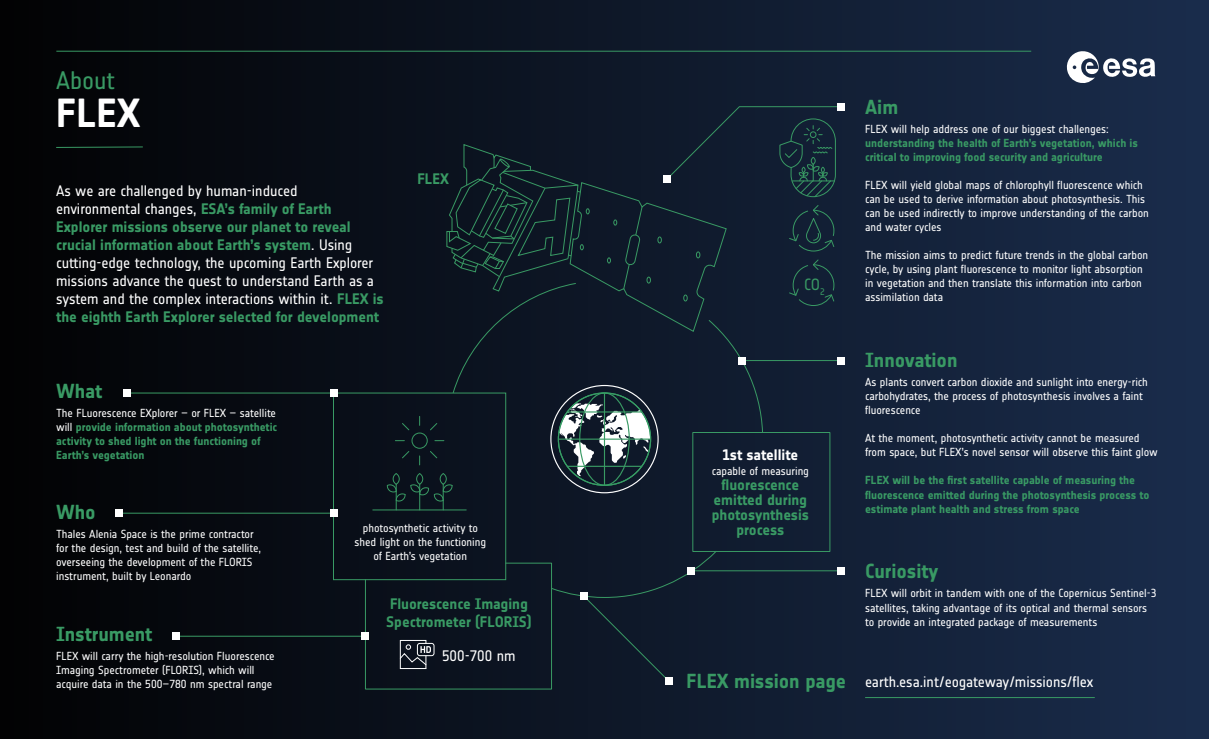
<style>
.page{position:relative;width:1209px;height:739px;background:#fff}
.page>*{position:absolute;margin:0;border:0;box-sizing:border-box;transform-origin:0 0}
.t1{font:700 40px "Notes Esa";color:#fff}
.t2{font:25px "Notes Esa";letter-spacing:-.01em;color:#399a64}
.t3{font:700 20px "Notes Esa";letter-spacing:-.005em;color:#399a64}
.t4{font:16px "Notes Esa";color:#399a64}
.t5{font:15px/18px "Notes Esa";letter-spacing:-.005em;color:#fff}
.t6{font:700 15px/15px "Notes Esa";letter-spacing:-.005em;color:#399a64;text-align:center}
.t7{font:700 15px "Notes Esa";letter-spacing:-.005em;color:#fff}
.t8{font:11.5px/14px "Notes Esa";letter-spacing:-.005em;color:#fff}
.t9{font:700 11.5px/14px "Notes Esa";letter-spacing:-.005em;color:#399a64}
.s1{font-weight:700;color:#399a64}
.s2{font-weight:400;color:#fff}
.s3{font-weight:700;font-size:20px;color:#399a64}
</style>
<div class="page">
<div style="left:0;top:0;width:1208px;height:738px;background:linear-gradient(to right,#020203,#1a2c4c)"></div>
<svg style="left:55px;top:146px;width:89px;height:2px"></svg>
<hr style="left:56px;top:51px;width:975px;height:1px;background:#399a64">
<svg style="left:1065px;top:50px;width:90px;height:34px"></svg>
<hr style="left:119px;top:512px;width:216px;height:1px;background:#399a64">
<div style="left:115px;top:509px;width:7px;height:7px;background:#fff"></div>
<hr style="left:176px;top:635px;width:189px;height:1px;background:#399a64">
<div style="left:172px;top:632px;width:7px;height:7px;background:#fff"></div>
<hr style="left:127px;top:392px;width:206px;height:1px;background:#399a64">
<div style="left:123px;top:389px;width:7px;height:7px;background:#fff"></div>
<hr style="left:865px;top:696px;width:229px;height:1px;background:#399a64">
<div style="left:692px;top:431px;width:138px;height:120px;border:1px solid #399a64"></div>
<hr style="left:373px;top:509px;width:93px;height:1px;background:#399a64">
<div style="left:330px;top:389px;width:7px;height:7px;background:#fff"></div>
<div style="left:330px;top:509px;width:7px;height:7px;background:#fff"></div>
<div style="left:362px;top:632px;width:7px;height:7px;background:#fff"></div>
<svg style="left:386px;top:106px;width:456px;height:403px;background:#121e2c"></svg>
<div style="left:837px;top:103px;width:7px;height:7px;background:#fff"></div>
<hr style="left:742px;top:360px;width:99px;height:1px;background:#399a64">
<div style="left:837px;top:357px;width:7px;height:7px;background:#fff"></div>
<div style="left:738px;top:357px;width:7px;height:7px;background:#fff"></div>
<hr style="left:691px;top:570px;width:150px;height:1px;background:#399a64">
<div style="left:837px;top:567px;width:7px;height:7px;background:#fff"></div>
<svg style="left:364px;top:549px;width:353px;height:140px;background:#0e1825"></svg>
<div style="left:665px;top:677px;width:7px;height:7px;background:#fff"></div>
<div style="left:580px;top:592px;width:7px;height:7px;background:#fff"></div>
<div style="left:687px;top:567px;width:7px;height:7px;background:#fff"></div>
<div style="left:663px;top:175px;width:7px;height:8px;background:#fff"></div>
<h2 class="t2" style="left:56px;top:66px;width:60px">About</h2>
<h1 class="t1" style="left:56px;top:89px;width:86px">FLEX</h1>
<p class="t5" style="left:56px;top:182px;width:329px">As we are challenged by human-induced environmental changes, <span class="s1">ESA’s family of Earth Explorer missions observe our planet to reveal crucial information about Earth’s system</span>. Using cutting-edge technology, the upcoming Earth Explorer missions advance the quest to understand Earth as a system and the complex interactions within it. <span class="s1">FLEX is the eighth Earth Explorer selected for development</span></p>
<h3 class="t3" style="left:56px;top:379px;width:48px">What</h3>
<p class="t9" style="left:56px;top:405px;width:222px"><span class="s2">The FLuorescence EXplorer – or FLEX – satellite will</span> provide information about photosynthetic activity to shed light on the functioning of Earth’s vegetation</p>
<h3 class="t3" style="left:56px;top:500px;width:41px">Who</h3>
<h3 class="t6" style="left:417px;top:171px;width:33px">FLEX</h3>
<p class="t8" style="left:56px;top:526px;width:206px">Thales Alenia Space is the prime contractor for the design, test and build of the satellite, overseeing the development of the FLORIS instrument, built by Leonardo</p>
<h3 class="t3" style="left:56px;top:621px;width:98px">Instrument</h3>
<p class="t8" style="left:56px;top:648px;width:220px">FLEX will carry the high-resolution Fluorescence<br>Imaging Spectrometer (FLORIS), which will acquire data in the 500–780 nm spectral range</p>
<p class="t8" style="left:354px;top:520px;width:133px;text-align:center">photosynthetic activity to shed light on the functioning of Earth’s vegetation</p>
<h3 class="t6" style="left:386px;top:594px;width:147px;line-height:18px;text-align:left">Fluorescence Imaging<br>Spectrometer (FLORIS)</h3>
<h3 class="t5" style="left:442px;top:646px;width:75px">500-700 nm</h3>
<h3 class="t4" style="left:804px;top:275px;width:22px">CO<sub>2</sub></h3>
<h3 class="t7" style="left:722px;top:445px;width:77px">1st satellite</h3>
<p class="t8" style="left:711px;top:463px;width:99px">capable of measuring</p>
<h3 class="t6" style="left:711px;top:477px;width:99px">fluorescence emitted during photosynthesis process</h3>
<h3 class="t3" style="left:865px;top:95px;width:35px">Aim</h3>
<p class="t8" style="left:865px;top:122px;width:245px">FLEX will help address one of our biggest challenges:</p>
<p class="t9" style="left:865px;top:136px;width:274px">understanding the health of Earth’s vegetation, which is critical to improving food security and agriculture</p>
<p class="t8" style="left:865px;top:178px;width:285px">FLEX will yield global maps of chlorophyll fluorescence which can be used to derive information about photosynthesis. This can be used indirectly to improve understanding of the carbon and water cycles</p>
<p class="t8" style="left:865px;top:248px;width:285px">The mission aims to predict future trends in the global carbon cycle, by using plant fluorescence to monitor light absorption in vegetation and then translate this information into carbon assimilation data</p>
<h3 class="t3" style="left:865px;top:347px;width:94px">Innovation</h3>
<p class="t8" style="left:865px;top:375px;width:284px">As plants convert carbon dioxide and sunlight into energy-rich carbohydrates, the process of photosynthesis involves a faint fluorescence</p>
<p class="t8" style="left:865px;top:431px;width:294px">At the moment, photosynthetic activity cannot be measured from space, but FLEX’s novel sensor will observe this faint glow</p>
<p class="t9" style="left:865px;top:473px;width:286px">FLEX will be the first satellite capable of measuring the fluorescence emitted during the photosynthesis process to estimate plant health and stress from space</p>
<h3 class="t3" style="left:865px;top:558px;width:75px">Curiosity</h3>
<p class="t8" style="left:865px;top:586px;width:293px">FLEX will orbit in tandem with one of the Copernicus Sentinel-3 satellites, taking advantage of its optical and thermal sensors to provide an integrated package of measurements</p>
<h3 class="t5" style="left:686px;top:672px;width:408px"><span class="s3">FLEX mission page</span> earth.esa.int/eogateway/missions/flex</h3>
</div>
